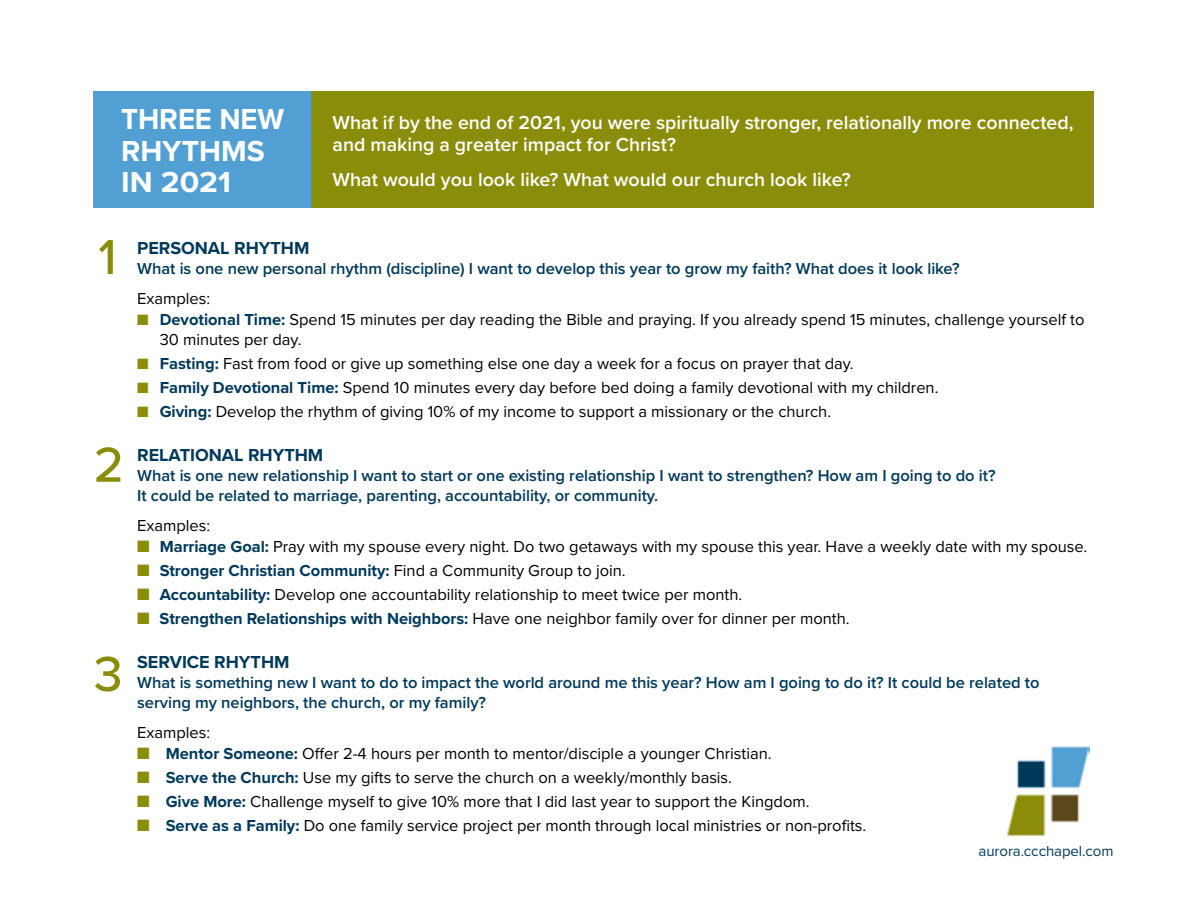
<style>
.page{position:relative;width:1188px;height:918px;background:#fff}
.page>*{position:absolute;margin:0;border:0;box-sizing:border-box;transform-origin:0 0}
.t1{font:500 51px "Proxima Nova";color:#8a8d09}
.t2{font:700 30px/31.5px "Proxima Nova";color:#fff}
.t3{font:600 19.5px/22.5px "Proxima Nova";color:#fff}
.t4{font:700 18px "Proxima Nova";color:#00395a}
.t5{font:16.5px/19.8px "Proxima Nova";color:#000}
.t6{font:600 16.5px/19.8px "Proxima Nova";color:#00395a}
.t7{font:700 16.5px "Proxima Nova";color:#00395a}
.t8{font:15px "Proxima Nova";letter-spacing:-.005em;color:#00395a}
.s1{color:#8a8d09}
.s2{font-weight:700;color:#00395a}
.s3{font-weight:400;color:#000}
</style>
<div class="page">
<div style="left:308px;top:92px;width:786px;height:116px;background:#8a8d09"></div>
<div style="left:94px;top:92px;width:217px;height:116px;background:#529fd3"></div>
<img style="left:1007px;top:746px;width:83px;height:91px">
<h2 class="t2" style="left:121px;top:103px;width:165px">THREE NEW<br>RHYTHMS<br>IN 2021</h2>
<p class="t3" style="left:333px;top:110px;width:742px">What if by the end of 2021, you were spiritually stronger, relationally more connected, and making a greater impact for Christ?</p>
<p class="t3" style="left:333px;top:167px;width:520px">What would you look like? What would our church look like?</p>
<h1 class="t1" style="left:98px;top:219px;width:20px">1</h1>
<p class="t4" style="left:137px;top:234px;width:174px">PERSONAL RHYTHM</p>
<p class="t6" style="left:137px;top:258px;width:824px">What is one new personal rhythm (discipline) I want to develop this year to grow my faith? What does it look like?</p>
<p class="t5" style="left:137px;top:288px;width:75px">Examples:</p>
<p class="t5" style="left:160px;top:309px;width:926px;text-indent:-22px"><span class="s1">■</span> <span class="s2">Devotional Time:</span> Spend 15 minutes per day reading the Bible and praying. If you already spend 15 minutes, challenge yourself to<br>30 minutes per day.</p>
<p class="t5" style="left:137px;top:353px;width:718px"><span class="s1">■</span> <span class="s2">Fasting:</span> Fast from food or give up something else one day a week for a focus on prayer that day.</p>
<p class="t5" style="left:137px;top:377px;width:803px"><span class="s1">■</span> <span class="s2">Family Devotional Time:</span> Spend 10 minutes every day before bed doing a family devotional with my children.</p>
<p class="t5" style="left:137px;top:401px;width:695px"><span class="s1">■</span> <span class="s2">Giving:</span> Develop the rhythm of giving 10% of my income to support a missionary or the church.</p>
<p class="t4" style="left:137px;top:441px;width:188px">RELATIONAL RHYTHM</p>
<p class="t6" style="left:137px;top:465px;width:860px">What is one new relationship I want to start or one existing relationship I want to strengthen? How am I going to do it?<br>It could be related to marriage, parenting, accountability, or community.</p>
<p class="t5" style="left:137px;top:515px;width:75px">Examples:</p>
<p class="t5" style="left:137px;top:536px;width:952px"><span class="s1">■</span> <span class="s2">Marriage Goal:</span> Pray with my spouse every night. Do two getaways with my spouse this year. Have a weekly date with my spouse.</p>
<p class="t7" style="left:137px;top:558px;width:490px"><span class="s1">■</span> Stronger Christian Community: <span class="s3">Find a Community Group to join.</span></p>
<p class="t5" style="left:137px;top:584px;width:607px"><span class="s1">■</span> <span class="s2">Accountability:</span> Develop one accountability relationship to meet twice per month.</p>
<p class="t5" style="left:137px;top:608px;width:714px"><span class="s1">■</span> <span class="s2">Strengthen Relationships with Neighbors:</span> Have one neighbor family over for dinner per month.</p>
<p class="t4" style="left:137px;top:648px;width:154px">SERVICE RHYTHM</p>
<p class="t6" style="left:137px;top:672px;width:904px">What is something new I want to do to impact the world around me this year? How am I going to do it? It could be related to serving my neighbors, the church, or my family?</p>
<p class="t5" style="left:137px;top:722px;width:75px">Examples:</p>
<p class="t5" style="left:137px;top:743px;width:636px"><span class="s1">■</span> <span class="s2">Mentor Someone:</span> Offer 2-4 hours per month to mentor/disciple a younger Christian.</p>
<p class="t5" style="left:137px;top:767px;width:596px"><span class="s1">■</span> <span class="s2">Serve the Church:</span> Use my gifts to serve the church on a weekly/monthly basis.</p>
<p class="t5" style="left:137px;top:791px;width:674px"><span class="s1">■</span> <span class="s2">Give More:</span> Challenge myself to give 10% more that I did last year to support the Kingdom.</p>
<p class="t5" style="left:137px;top:815px;width:731px"><span class="s1">■</span> <span class="s2">Serve as a Family:</span> Do one family service project per month through local ministries or non-profits.</p>
<h1 class="t1" style="left:94px;top:427px;width:32px">2</h1>
<h1 class="t1" style="left:94px;top:636px;width:30px">3</h1>
<p class="t8" style="left:979px;top:840px;width:136px">aurora.ccchapel.com</p>
</div>
